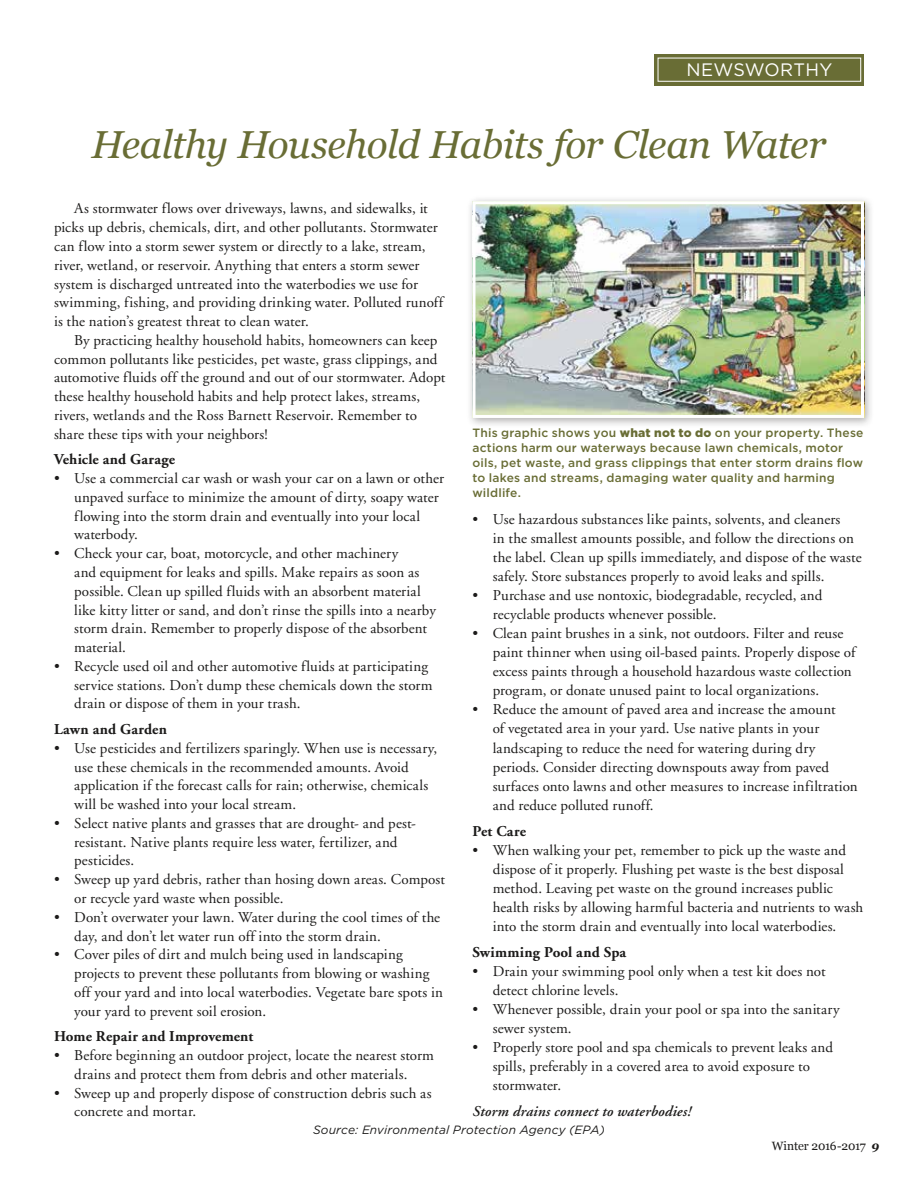
<style>
.page{position:relative;width:918px;height:1188px;background:#fff}
.page>*{position:absolute;margin:0;border:0;box-sizing:border-box;transform-origin:0 0}
.t1{font:italic 39px "Georgia";letter-spacing:-.015em;color:#696d35}
.t2{font:18px "Gotham";letter-spacing:.02em;color:#fff}
.t3{font:15px/18.8px "Adobe Garamond";letter-spacing:.005em;color:#1c1b1a}
.t4{font:700 15px "Adobe Garamond";letter-spacing:.01em;color:#1c1b1a}
.t5{font:italic 600 15px "Adobe Garamond";letter-spacing:.01em;color:#1c1b1a}
.t6{font:500 12px/15px "Gotham";letter-spacing:.015em;color:#696d35}
.t7{font:italic 12px "Gotham";letter-spacing:.01em;color:#1c1b1a}
.t8{font:12px "Georgia";letter-spacing:-.01em;color:#1c1b1a}
.s1{font-weight:900}
.s2{font-weight:700;font-style:italic}
</style>
<div class="page">
<div style="left:655px;top:54px;width:209px;height:31px;background:#696d35"></div>
<div style="left:658px;top:58px;width:203px;height:24px;border:1px solid #fff"></div>
<div style="left:466px;top:195px;width:408px;height:233px;background:#1c1b1a;opacity:.35"></div>
<img style="left:476px;top:205px;width:384px;height:209px">
<div style="left:472px;top:201px;width:392px;height:217px;border:3px solid #fff"></div>
<p class="t2" style="left:686px;top:58px;width:147px">NEWSWORTHY</p>
<h1 class="t1" style="left:91px;top:116px;width:737px">Healthy Household Habits for Clean Water</h1>
<p class="t3" style="left:54px;top:200px;width:391px;text-indent:20px">As stormwater flows over driveways, lawns, and sidewalks, it picks up debris, chemicals, dirt, and other pollutants. Stormwater can flow into a storm sewer system or directly to a lake, stream, river, wetland, or reservoir. Anything that enters a storm sewer system is discharged untreated into the waterbodies we use for swimming, fishing, and providing drinking water. Polluted runoff is the nation’s greatest threat to clean water.</p>
<p class="t3" style="left:54px;top:331px;width:393px;text-indent:20px">By practicing healthy household habits, homeowners can keep common pollutants like pesticides, pet waste, grass clippings, and automotive fluids off the ground and out of our stormwater. Adopt these healthy household habits and help protect lakes, streams, rivers, wetlands and the Ross Barnett Reservoir. Remember to share these tips with your neighbors!</p>
<p class="t4" style="left:54px;top:451px;width:123px">Vehicle and Garage</p>
<p class="t3" style="left:74px;top:469px;width:371px;text-indent:-20px">• Use a commercial car wash or wash your car on a lawn or other unpaved surface to minimize the amount of dirty, soapy water flowing into the storm drain and eventually into your local waterbody.</p>
<p class="t3" style="left:74px;top:545px;width:363px;text-indent:-20px">• Check your car, boat, motorcycle, and other machinery<br>and equipment for leaks and spills. Make repairs as soon as possible. Clean up spilled fluids with an absorbent material like kitty litter or sand, and don’t rinse the spills into a nearby storm drain. Remember to properly dispose of the absorbent material.</p>
<p class="t3" style="left:74px;top:657px;width:360px;text-indent:-20px">• Recycle used oil and other automotive fluids at participating service stations. Don’t dump these chemicals down the storm drain or dispose of them in your trash.</p>
<p class="t4" style="left:54px;top:721px;width:115px">Lawn and Garden</p>
<p class="t3" style="left:74px;top:739px;width:365px;text-indent:-20px">• Use pesticides and fertilizers sparingly. When use is necessary, use these chemicals in the recommended amounts. Avoid application if the forecast calls for rain; otherwise, chemicals will be washed into your local stream.</p>
<p class="t3" style="left:74px;top:814px;width:343px;text-indent:-20px">• Select native plants and grasses that are drought- and pest&shy;resistant. Native plants require less water, fertilizer, and pesticides.</p>
<p class="t3" style="left:74px;top:871px;width:372px;text-indent:-20px">• Sweep up yard debris, rather than hosing down areas. Compost or recycle yard waste when possible.</p>
<p class="t3" style="left:74px;top:908px;width:367px;text-indent:-20px">• Don’t overwater your lawn. Water during the cool times of the day, and don’t let water run off into the storm drain.</p>
<p class="t3" style="left:74px;top:946px;width:370px;text-indent:-20px">• Cover piles of dirt and mulch being used in landscaping projects to prevent these pollutants from blowing or washing off your yard and into local waterbodies. Vegetate bare spots in your yard to prevent soil erosion.</p>
<p class="t4" style="left:54px;top:1028px;width:201px">Home Repair and Improvement</p>
<p class="t3" style="left:54px;top:1046px;width:382px;text-align:center">• Before beginning an outdoor project, locate the nearest storm drains and protect them from debris and other materials.</p>
<p class="t3" style="left:74px;top:1084px;width:359px;text-indent:-20px">• Sweep up and properly dispose of construction debris such as concrete and mortar.</p>
<p class="t6" style="left:472px;top:425px;width:392px">This graphic shows you <span class="s1">what not to do</span> on your property. These actions harm our waterways because lawn chemicals, motor oils, pet waste, and grass clippings that enter storm drains flow to lakes and streams, damaging water quality and harming wildlife.</p>
<p class="t3" style="left:493px;top:510px;width:371px;text-indent:-20px">• Use hazardous substances like paints, solvents, and cleaners<br>in the smallest amounts possible, and follow the directions on the label. Clean up spills immediately, and dispose of the waste safely. Store substances properly to avoid leaks and spills.</p>
<p class="t3" style="left:493px;top:586px;width:331px;text-indent:-20px">• Purchase and use nontoxic, biodegradable, recycled, and recyclable products whenever possible.</p>
<p class="t3" style="left:493px;top:624px;width:364px;text-indent:-20px">• Clean paint brushes in a sink, not outdoors. Filter and reuse paint thinner when using oil-based paints. Properly dispose of excess paints through a household hazardous waste collection program, or donate unused paint to local organizations.</p>
<p class="t3" style="left:493px;top:701px;width:366px;text-indent:-20px">• Reduce the amount of paved area and increase the amount<br>of vegetated area in your yard. Use native plants in your landscaping to reduce the need for watering during dry periods. Consider directing downspouts away from paved surfaces onto lawns and other measures to increase infiltration and reduce polluted runoff.</p>
<p class="t4" style="left:472px;top:823px;width:55px">Pet Care</p>
<p class="t3" style="left:493px;top:841px;width:372px;text-indent:-20px">• When walking your pet, remember to pick up the waste and dispose of it properly. Flushing pet waste is the best disposal method. Leaving pet waste on the ground increases public health risks by allowing harmful bacteria and nutrients to wash into the storm drain and eventually into local waterbodies.</p>
<p class="t4" style="left:472px;top:944px;width:155px">Swimming Pool and Spa</p>
<p class="t3" style="left:493px;top:962px;width:334px;text-indent:-20px">• Drain your swimming pool only when a test kit does not detect chlorine levels.</p>
<p class="t3" style="left:493px;top:1000px;width:349px;text-indent:-20px">• Whenever possible, drain your pool or spa into the sanitary sewer system.</p>
<p class="t3" style="left:493px;top:1038px;width:342px;text-indent:-20px">• Properly store pool and spa chemicals to prevent leaks and spills, preferably in a covered area to avoid exposure to stormwater.</p>
<p class="t5" style="left:472px;top:1103px;width:220px">Storm drains connect to waterbodies!</p>
<p class="t7" style="left:313px;top:1122px;width:293px">Source: Environmental Protection Agency (EPA)</p>
<p class="t8" style="left:772px;top:1137px;width:109px">Winter 2016-2017 <span class="s2">9</span></p>
</div>
